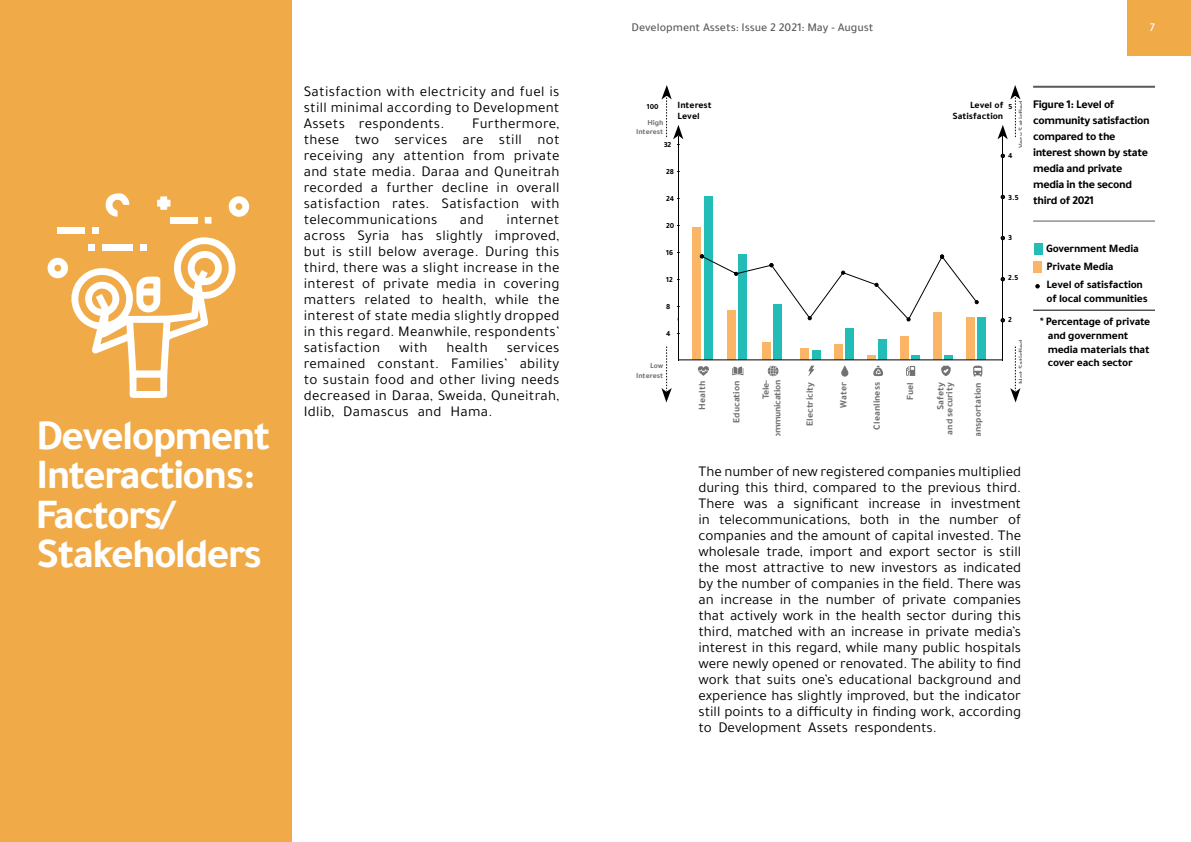
<style>
.page{position:relative;width:1191px;height:842px;background:#fff}
.page>*{position:absolute;margin:0;border:0;box-sizing:border-box;transform-origin:0 0}
.t1{font:700 43px/39.5px "Tajawal";letter-spacing:-.04em;color:#fff}
.t2{font:15px/16px "Tajawal";letter-spacing:.02em;color:#000;text-align:justify}
.t3{font:700 12px/16px "Tajawal";letter-spacing:-.03em;color:#000}
.t4{font:500 12px "Tajawal";color:#58595b}
.t5{font:500 12px "Tajawal";color:#fff}
.t6{font:700 11.5px/13.9px "Tajawal";letter-spacing:-.02em;color:#000}
.t7{font:700 9.8px/8.8px "Tajawal";color:#727272;text-align:right}
.t8{font:700 9.8px/11.7px "Tajawal";color:#000;text-align:right}
.t9{font:700 9.8px/11.7px "Tajawal";letter-spacing:-.035em;color:#727272;text-align:right}
.t10{font:700 7.8px/9.4px "Tajawal";color:#727272;text-align:right}
.t11{font:700 7.8px "Tajawal";color:#000}
</style>
<div class="page">
<div style="left:1127px;top:0;width:64px;height:55px;background:#f0ab48"></div>
<div style="left:0;top:0;width:292px;height:842px;background:#f0ab48"></div>
<div style="left:703px;top:196px;width:9px;height:164px;background:#24bcb7"></div>
<div style="left:692px;top:228px;width:9px;height:132px;background:#fbb566"></div>
<div style="left:910px;top:355px;width:9px;height:5px;background:#24bcb7"></div>
<div style="left:878px;top:339px;width:9px;height:21px;background:#24bcb7"></div>
<div style="left:867px;top:355px;width:9px;height:5px;background:#fbb566"></div>
<div style="left:899px;top:336px;width:9px;height:24px;background:#fbb566"></div>
<div style="left:845px;top:328px;width:9px;height:32px;background:#24bcb7"></div>
<div style="left:833px;top:344px;width:9px;height:16px;background:#fbb566"></div>
<div style="left:811px;top:350px;width:9px;height:10px;background:#24bcb7"></div>
<div style="left:800px;top:348px;width:9px;height:12px;background:#fbb566"></div>
<div style="left:773px;top:304px;width:9px;height:56px;background:#24bcb7"></div>
<div style="left:762px;top:342px;width:9px;height:18px;background:#fbb566"></div>
<div style="left:738px;top:255px;width:9px;height:105px;background:#24bcb7"></div>
<div style="left:726px;top:310px;width:9px;height:50px;background:#fbb566"></div>
<svg style="left:698px;top:366px;width:11px;height:10px"></svg>
<svg style="left:732px;top:367px;width:11px;height:8px"></svg>
<svg style="left:767px;top:366px;width:11px;height:10px"></svg>
<svg style="left:808px;top:366px;width:6px;height:10px"></svg>
<svg style="left:841px;top:365px;width:7px;height:12px"></svg>
<svg style="left:899px;top:360px;width:16px;height:16px"></svg>
<svg style="left:941px;top:366px;width:9px;height:10px"></svg>
<svg style="left:873px;top:366px;width:10px;height:10px"></svg>
<hr style="left:677px;top:136px;width:1px;height:224px;background:#000">
<svg style="left:661px;top:346px;width:10px;height:56px"></svg>
<hr style="left:1002px;top:134px;width:1px;height:226px;background:#000">
<div style="left:944px;top:355px;width:9px;height:5px;background:#24bcb7"></div>
<div style="left:933px;top:312px;width:9px;height:48px;background:#fbb566"></div>
<div style="left:977px;top:318px;width:9px;height:42px;background:#24bcb7"></div>
<div style="left:965px;top:318px;width:9px;height:42px;background:#fbb566"></div>
<hr style="left:678px;top:359px;width:324px;height:1px;background:#000">
<svg style="left:973px;top:366px;width:9px;height:10px"></svg>
<svg style="left:997px;top:86px;width:23px;height:53px"></svg>
<svg style="left:1010px;top:346px;width:10px;height:56px"></svg>
<svg style="left:1000px;top:318px;width:4px;height:4px"></svg>
<svg style="left:661px;top:86px;width:22px;height:59px"></svg>
<svg style="left:700px;top:254px;width:278px;height:67px"></svg>
<hr style="left:1033px;top:86px;width:122px;height:2px;background:#58595b">
<div style="left:1033px;top:243px;width:9px;height:11px;background:#24bcb7"></div>
<div style="left:1033px;top:261px;width:9px;height:11px;background:#fbb566"></div>
<svg style="left:1035px;top:284px;width:4px;height:4px"></svg>
<hr style="left:1033px;top:310px;width:122px;height:1px;background:#000">
<svg style="left:48px;top:237px;width:188px;height:161px"></svg>
<svg style="left:229px;top:196px;width:20px;height:21px"></svg>
<svg style="left:105px;top:193px;width:25px;height:24px"></svg>
<div style="left:102px;top:244px;width:31px;height:7px;background:#fff"></div>
<div style="left:58px;top:227px;width:27px;height:7px;background:#fff"></div>
<div style="left:171px;top:217px;width:27px;height:7px;background:#fff"></div>
<svg style="left:157px;top:196px;width:13px;height:14px"></svg>
<div style="left:140px;top:244px;width:6px;height:7px;background:#fff"></div>
<div style="left:89px;top:244px;width:6px;height:7px;background:#fff"></div>
<div style="left:92px;top:227px;width:7px;height:7px;background:#fff"></div>
<svg style="left:205px;top:217px;width:6px;height:7px"></svg>
<hr style="left:1033px;top:221px;width:122px;height:1px;background:#58595b">
<h1 class="t1" style="left:36px;top:415px;width:236px">Development<br>Interactions:<br>Factors/<br>Stakeholders</h1>
<p class="t2" style="left:304px;top:83px;width:257px">Satisfaction with electricity and fuel is still minimal according to Development Assets respondents.</p>
<p class="t2" style="left:304px;top:115px;width:257px;text-indent:168px">Furthermore, these two services are still not receiving any attention from private and state media. Daraa and Quneitrah recorded a further decline in overall satisfaction rates. Satisfaction with telecommunications</p>
<p class="t2" style="left:304px;top:211px;width:257px;text-indent:203px">internet across Syria has slightly improved, but is still below average. During this third, there was a slight increase in the interest of private media in covering matters related to health, while the interest of state media slightly dropped in this regard. Meanwhile, respondents’ satisfaction</p>
<p class="t2" style="left:460px;top:211px;width:25px">and</p>
<p class="t2" style="left:304px;top:339px;width:257px;text-indent:203px">services remained constant. Families’ ability to sustain food and other living needs decreased in Daraa, Sweida, Quneitrah, Idlib, Damascus and Hama.</p>
<p class="t2" style="left:399px;top:339px;width:30px">with</p>
<p class="t2" style="left:446px;top:339px;width:43px">health</p>
<p class="t4" style="left:631px;top:19px;width:243px">Development Assets: Issue 2 2021: May - August</p>
<p class="t5" style="left:1149px;top:19px;width:7px">7</p>
<p class="t11" style="left:647px;top:101px;width:13px">100</p>
<p class="t8" style="left:677px;top:99px;width:36px;text-align:left">Interest<br>Level</p>
<p class="t10" style="left:636px;top:118px;width:29px">High<br>Interest</p>
<p class="t11" style="left:663px;top:138px;width:9px">32</p>
<p class="t11" style="left:666px;top:165px;width:9px">28</p>
<p class="t11" style="left:666px;top:193px;width:10px">24</p>
<p class="t11" style="left:666px;top:220px;width:10px">20</p>
<p class="t11" style="left:666px;top:247px;width:8px">16</p>
<p class="t11" style="left:666px;top:274px;width:8px">12</p>
<p class="t11" style="left:666px;top:301px;width:6px">8</p>
<p class="t11" style="left:666px;top:328px;width:6px">4</p>
<p class="t10" style="left:636px;top:361px;width:29px">Low<br>Interest</p>
<p class="t7" style="left:697px;top:410px;width:30px;rotate:-90deg">Health</p>
<p class="t8" style="left:952px;top:99px;width:52px">Level of<br>Satisfaction</p>
<p class="t11" style="left:1008px;top:101px;width:5px">5</p>
<p class="t10" style="left:1016px;top:148px;width:49px;rotate:-90deg">Very Satisfied</p>
<p class="t11" style="left:1008px;top:149px;width:6px">4</p>
<p class="t11" style="left:1008px;top:191px;width:12px">3.5</p>
<p class="t11" style="left:1008px;top:232px;width:5px">3</p>
<p class="t11" style="left:1008px;top:272px;width:12px">2.5</p>
<p class="t9" style="left:760px;top:442px;width:64px;rotate:-90deg">Tele&shy;communication</p>
<p class="t7" style="left:805px;top:426px;width:45px;rotate:-90deg">Electricity</p>
<p class="t7" style="left:731px;top:423px;width:44px;rotate:-90deg">Education</p>
<p class="t7" style="left:973px;top:446px;width:66px;rotate:-90deg">Transportation</p>
<p class="t7" style="left:839px;top:408px;width:27px;rotate:-90deg">Water</p>
<p class="t7" style="left:936px;top:435px;width:54px;rotate:-90deg">Safety<br>and security</p>
<p class="t7" style="left:872px;top:430px;width:49px;rotate:-90deg">Cleanliness</p>
<p class="t7" style="left:905px;top:400px;width:19px;rotate:-90deg">Fuel</p>
<p class="t11" style="left:1008px;top:313px;width:5px">2</p>
<p class="t10" style="left:1016px;top:384px;width:46px;rotate:-90deg">Not Satisfied</p>
<p class="t2" style="left:698px;top:463px;width:324px">The number of new registered companies multiplied during this third, compared to the previous third.<br>There was a significant increase in investment in telecommunications, both in the number of companies and the amount of capital invested. The wholesale trade, import and export sector is still the most attractive to new investors as indicated by the number of companies in the field. There was an increase in the number of private companies that actively work in the health sector during this third, matched with an increase in private media’s interest in this regard, while many public hospitals were newly opened or renovated. The ability to find work that suits one’s educational background and experience has slightly improved, but the indicator still points to a difficulty in finding work, according to Development Assets respondents.</p>
<p class="t3" style="left:1033px;top:96px;width:118px">Figure 1: Level of community satisfaction compared to the interest shown by state media and private media in the second third of 2021</p>
<p class="t6" style="left:1046px;top:241px;width:94px">Government Media</p>
<p class="t6" style="left:1046px;top:259px;width:68px">Private Media</p>
<p class="t6" style="left:1046px;top:277px;width:103px">Level of satisfaction of local communities</p>
<p class="t6" style="left:1047px;top:314px;width:104px;text-indent:-8px">* Percentage of private and government media materials that cover each sector</p>
</div>
